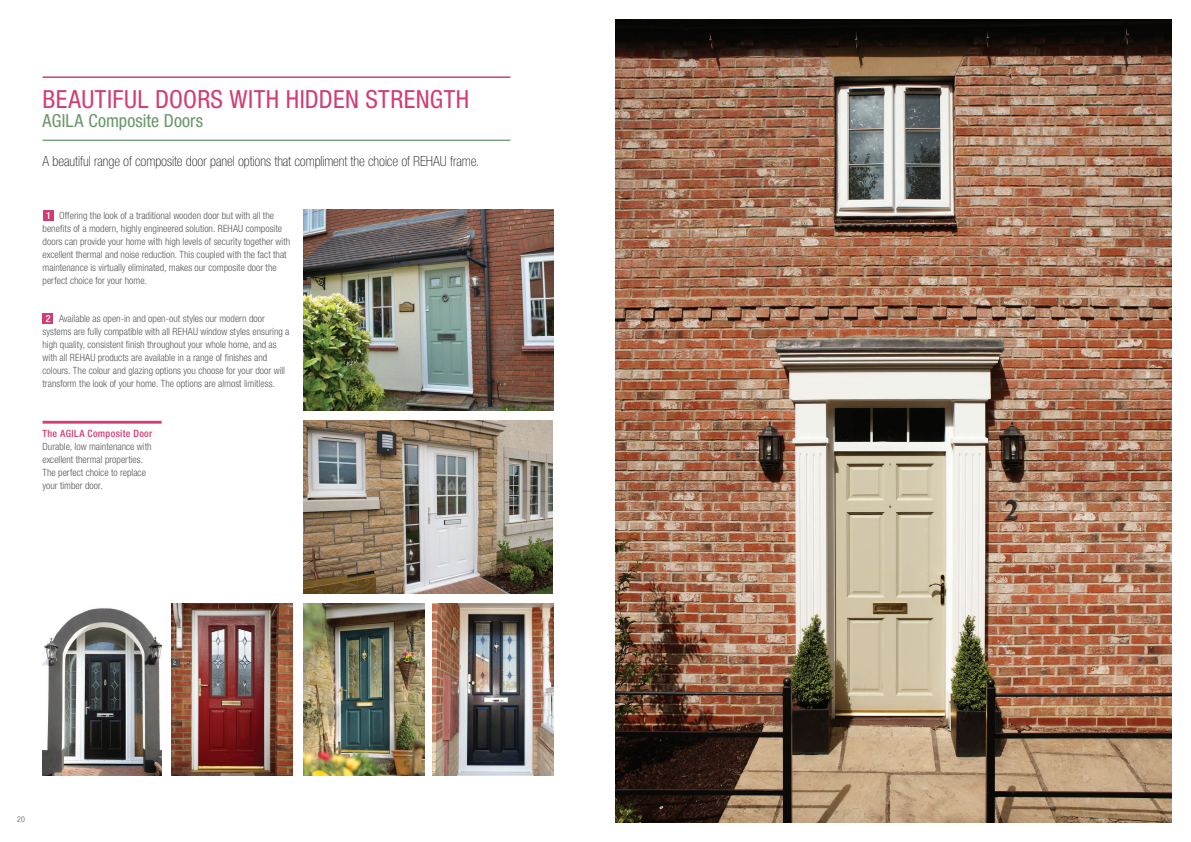
<style>
.page{position:relative;width:1191px;height:842px;background:#fff}
.page>*{position:absolute;margin:0;border:0;box-sizing:border-box;transform-origin:0 0}
.Cover_page_headline{font:condensed 25px "Helvetica Neue LTW1 G";letter-spacing:.015em;color:#d13c76}
.Cover_page_subline{font:condensed 18px "Helvetica Neue LTW1 G";letter-spacing:.01em;color:#689666}
.Leadtext_small{font:100 condensed 14px "Helvetica Neue LTW1 G";letter-spacing:-.005em;color:#231f20}
.Bodytext{font:300 condensed 10px/13px "Helvetica Neue LTW1 G";color:#57585a}
.USP_headline{font:500 condensed 10px "Helvetica Neue LTW1 G";letter-spacing:.03em;color:#d13c76}
.t1{font:300 condensed 8px "Helvetica Neue LTW1 G";color:#57585a}
.s1{font-weight:500;color:#fff}
</style>
<div class="page">
<hr style="left:43px;top:76px;width:467px;height:2px;background:#d13c76">
<hr style="left:43px;top:140px;width:467px;height:1px;background:#689666">
<img style="left:615px;top:20px;width:556px;height:802px">
<img style="left:303px;top:210px;width:250px;height:201px">
<img style="left:432px;top:603px;width:121px;height:173px">
<img style="left:172px;top:603px;width:120px;height:173px">
<img style="left:303px;top:603px;width:121px;height:173px">
<img style="left:43px;top:608px;width:119px;height:168px">
<img style="left:303px;top:421px;width:250px;height:172px">
<div style="left:43px;top:210px;width:11px;height:11px;background:#d13c76"></div>
<div style="left:43px;top:313px;width:10px;height:11px;background:#d13c76"></div>
<hr style="left:43px;top:421px;width:119px;height:3px;background:#d13c76">
<p class="Cover_page_headline" style="left:43px;top:84px;width:428px">BEAUTIFUL DOORS WITH HIDDEN STRENGTH</p>
<p class="Cover_page_subline" style="left:43px;top:110px;width:162px">AGILA Composite Doors</p>
<p class="Leadtext_small" style="left:43px;top:153px;width:438px">A beautiful range of composite door panel options that compliment the choice of REHAU frame.</p>
<p class="Bodytext" style="left:43px;top:209px;width:249px;text-indent:3px"><span class="s1">1</span> Offering the look of a traditional wooden door but with all the benefits of a modern, highly engineered solution. REHAU composite doors can provide your home with high levels of security together with excellent thermal and noise reduction. This coupled with the fact that maintenance is virtually eliminated, makes our composite door the perfect choice for your home.</p>
<p class="Bodytext" style="left:43px;top:312px;width:248px;text-indent:3px"><span class="s1">2</span> Available as open-in and open-out styles our modern door systems are fully compatible with all REHAU window styles ensuring a high quality, consistent finish throughout your whole home, and as with all REHAU products are available in a range of finishes and colours. The colour and glazing options you choose for your door will transform the look of your home. The options are almost limitless.</p>
<p class="USP_headline" style="left:43px;top:427px;width:111px">The AGILA Composite Door</p>
<p class="Bodytext" style="left:43px;top:440px;width:111px">Durable, low maintenance with excellent thermal properties.<br>The perfect choice to replace your timber door.</p>
<p class="t1" style="left:17px;top:815px;width:9px">20</p>
</div>
